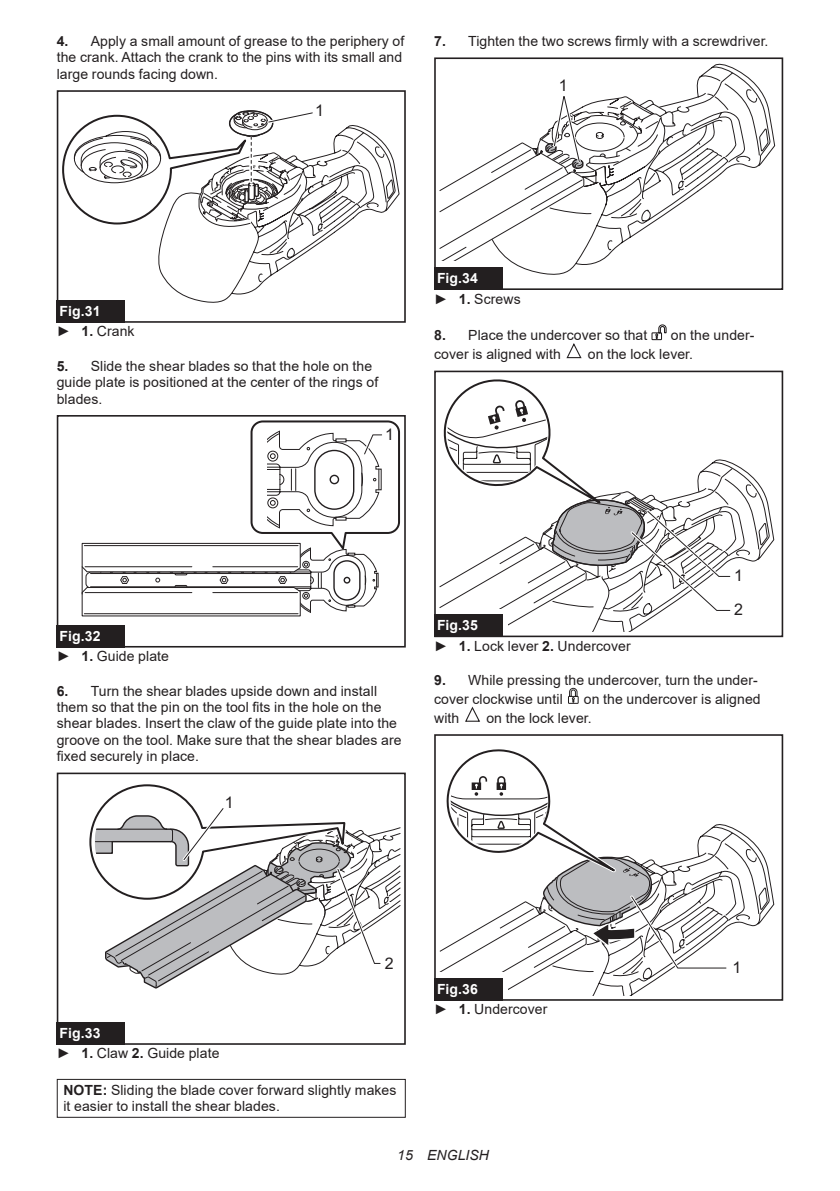
<style>
.page{position:relative;width:840px;height:1191px;background:#fff}
.page>*{position:absolute;margin:0;border:0;box-sizing:border-box;transform-origin:0 0}
.t1{font:16px "Arial";color:#231f20}
.t2{font:14px/16.4px "Arial";letter-spacing:.005em;color:#231f20}
.t3{font:700 14px/20.2px "Arial";color:#fff}
.t4{font:italic 14px "Arial";letter-spacing:.005em;color:#231f20}
.s1{font-weight:700}
.s2{font-weight:400;color:#231f20}
.s3{color:#231f20}
.s4{font-weight:700;color:#fff}
</style>
<div class="page">
<svg style="left:158px;top:125px;width:241px;height:178px"></svg>
<div style="left:57px;top:90px;width:348px;height:233px;border:2px solid #231f20"></div>
<svg style="left:62px;top:110px;width:251px;height:115px"></svg>
<div style="left:57px;top:300px;width:68px;height:23px;background:#231f20"></div>
<div style="left:57px;top:415px;width:348px;height:232px;border:2px solid #231f20"></div>
<svg style="left:81px;top:420px;width:319px;height:196px"></svg>
<div style="left:57px;top:625px;width:68px;height:22px;background:#231f20"></div>
<div style="left:57px;top:772px;width:348px;height:272px;border:2px solid #231f20"></div>
<svg style="left:89px;top:784px;width:312px;height:205px"></svg>
<div style="left:57px;top:1022px;width:68px;height:22px;background:#231f20"></div>
<div style="left:57px;top:1078px;width:348px;height:39px;border:1px solid #231f20"></div>
<div style="left:434px;top:57px;width:348px;height:233px;border:2px solid #231f20"></div>
<svg style="left:435px;top:62px;width:340px;height:203px"></svg>
<div style="left:434px;top:267px;width:68px;height:23px;background:#231f20"></div>
<svg style="left:651px;top:324px;width:15px;height:16px"></svg>
<svg style="left:566px;top:343px;width:16px;height:16px"></svg>
<svg style="left:744px;top:469px;width:30px;height:93px"></svg>
<div style="left:434px;top:370px;width:348px;height:267px;border:2px solid #231f20"></div>
<svg style="left:439px;top:379px;width:305px;height:252px"></svg>
<div style="left:434px;top:614px;width:68px;height:23px;background:#231f20"></div>
<svg style="left:568px;top:687px;width:10px;height:17px"></svg>
<svg style="left:465px;top:706px;width:15px;height:16px"></svg>
<svg style="left:728px;top:826px;width:46px;height:101px"></svg>
<div style="left:434px;top:734px;width:348px;height:266px;border:2px solid #231f20"></div>
<svg style="left:439px;top:749px;width:289px;height:246px"></svg>
<div style="left:434px;top:978px;width:68px;height:22px;background:#231f20"></div>
<p class="t2" style="left:57px;top:33px;width:349px"><span class="s1">4.</span> Apply a small amount of grease to the periphery of the crank. Attach the crank to the pins with its small and large rounds facing down.</p>
<p class="t1" style="left:315px;top:100px;width:10px">1</p>
<p class="t2" style="left:434px;top:33px;width:335px"><span class="s1">7.</span> Tighten the two screws firmly with a screwdriver.</p>
<p class="t1" style="left:558px;top:75px;width:10px">1</p>
<p class="t3" style="left:57px;top:301px;width:79px">Fig.31<br><span class="s2">►</span> <span class="s3">1.</span> <span class="s2">Crank</span></p>
<p class="t2" style="left:57px;top:357px;width:323px"><span class="s1">5.</span> Slide the shear blades so that the hole on the guide plate is positioned at the center of the rings of blades.</p>
<p class="t1" style="left:385px;top:424px;width:10px">1</p>
<p class="t2" style="left:434px;top:268px;width:88px;line-height:20.2px"><span class="s4">Fig.34<br></span>► <span class="s1">1.</span> Screws</p>
<p class="t2" style="left:434px;top:327px;width:214px"><span class="s1">8.</span> Place the undercover so that</p>
<p class="t2" style="left:670px;top:327px;width:85px">on the under-</p>
<p class="t2" style="left:434px;top:346px;width:128px">cover is aligned with</p>
<p class="t2" style="left:587px;top:346px;width:107px">on the lock lever.</p>
<p class="t2" style="left:57px;top:625px;width:114px;line-height:20.2px"><span class="s4">Fig.32<br></span>► <span class="s1">1.</span> Guide plate</p>
<p class="t2" style="left:57px;top:682px;width:346px"><span class="s1">6.</span> Turn the shear blades upside down and install them so that the pin on the tool fits in the hole on the shear blades. Insert the claw of the guide plate into the groove on the tool. Make sure that the shear blades are fixed securely in place.</p>
<p class="t1" style="left:225px;top:791px;width:10px">1</p>
<p class="t1" style="left:733px;top:564px;width:10px">1</p>
<p class="t1" style="left:733px;top:598px;width:10px">2</p>
<p class="t2" style="left:434px;top:615px;width:198px;line-height:20.2px"><span class="s4">Fig.35<br></span>► <span class="s1">1.</span> Lock lever <span class="s1">2.</span> Undercover</p>
<p class="t2" style="left:434px;top:671px;width:325px;line-height:18.8px"><span class="s1">9.</span> While pressing the undercover, turn the under&shy;cover clockwise until</p>
<p class="t2" style="left:583px;top:691px;width:178px">on the undercover is aligned</p>
<p class="t2" style="left:434px;top:709px;width:27px">with</p>
<p class="t2" style="left:486px;top:709px;width:107px">on the lock lever.</p>
<p class="t1" style="left:385px;top:952px;width:10px">2</p>
<p class="t2" style="left:57px;top:1023px;width:164px;line-height:20.2px"><span class="s4">Fig.33<br></span>► <span class="s1">1.</span> Claw <span class="s1">2.</span> Guide plate</p>
<p class="t2" style="left:63px;top:1081px;width:334px"><span class="s1">NOTE:</span> Sliding the blade cover forward slightly makes it easier to install the shear blades.</p>
<p class="t2" style="left:434px;top:979px;width:115px;line-height:20.2px"><span class="s4">Fig.36<br></span>► <span class="s1">1.</span> Undercover</p>
<p class="t1" style="left:732px;top:956px;width:10px">1</p>
<p class="t4" style="left:397px;top:1146px;width:93px">15 ENGLISH</p>
</div>
